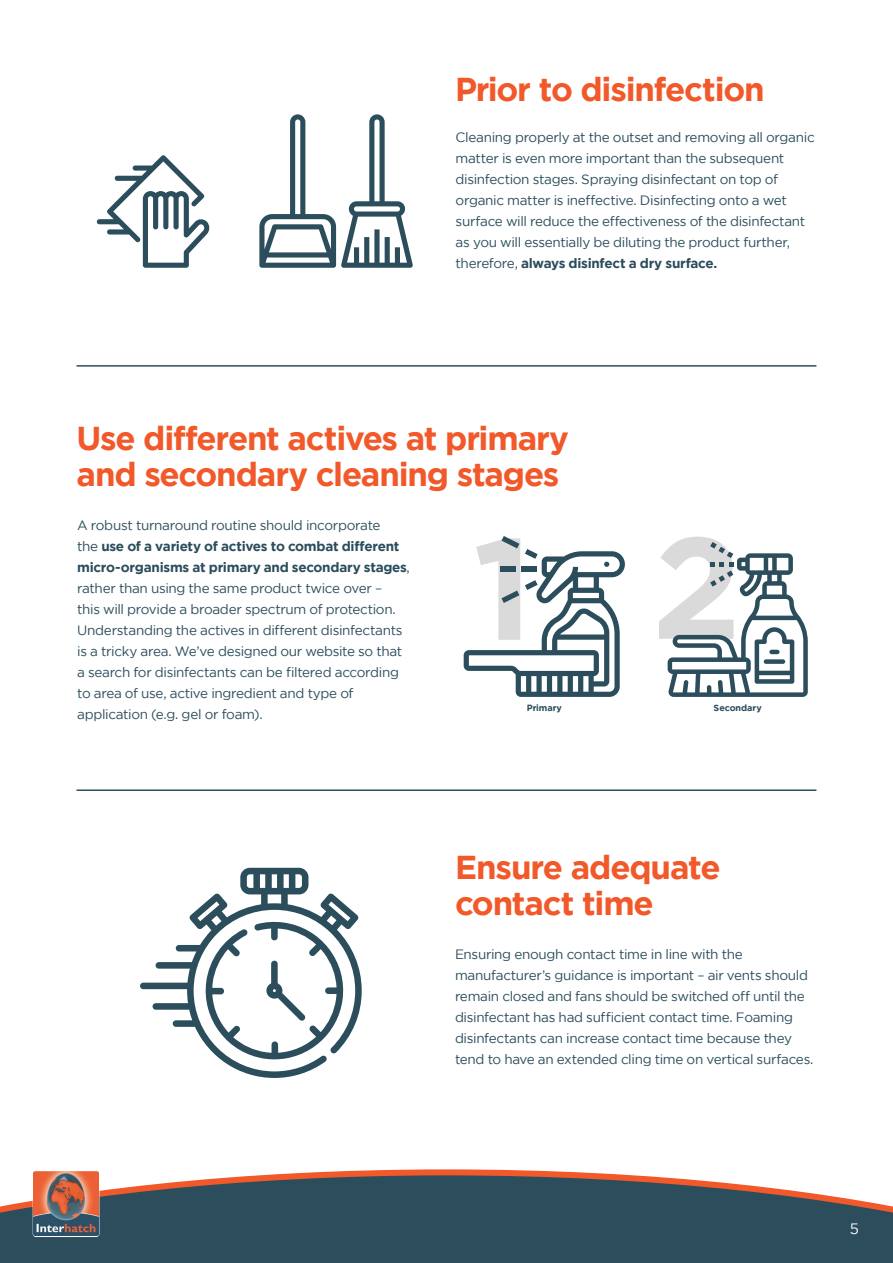
<style>
.page{position:relative;width:893px;height:1263px;background:#fff}
.page>*{position:absolute;margin:0;border:0;box-sizing:border-box;transform-origin:0 0}
.t1{font:700 33px/36px "Gotham";letter-spacing:-.035em;color:#f1592a}
.t2{font:15px "Gotham";color:#fff}
.t3{font:13.5px/21px "Gotham";letter-spacing:-.025em;color:#2b4d5c}
.t4{font:700 9px "Gotham";letter-spacing:-.005em;color:#2b4d5c}
.s1{font-weight:700}
</style>
<div class="page">
<svg style="left:0;top:1169px;width:893px;height:94px;background:#50626c"></svg>
<svg style="left:33px;top:1170px;width:66px;height:67px"></svg>
<img style="left:34px;top:1171px;width:64px;height:65px">
<hr style="left:77px;top:789px;width:739px;height:2px;background:#2b4d5c">
<hr style="left:77px;top:365px;width:739px;height:2px;background:#2b4d5c">
<svg style="left:140px;top:868px;width:222px;height:210px"></svg>
<svg style="left:201px;top:921px;width:144px;height:138px"></svg>
<svg style="left:464px;top:536px;width:161px;height:161px"></svg>
<div style="left:521px;top:567px;width:15px;height:5px;background:#2b4d5c"></div>
<div style="left:500px;top:567px;width:16px;height:5px;background:#2b4d5c"></div>
<svg style="left:259px;top:114px;width:154px;height:154px"></svg>
<svg style="left:97px;top:155px;width:113px;height:113px"></svg>
<svg style="left:659px;top:537px;width:149px;height:160px"></svg>
<h1 class="t1" style="left:455px;top:70px;width:311px">Prior to disinfection</h1>
<p class="t3" style="left:456px;top:126px;width:361px">Cleaning properly at the outset and removing all organic matter is even more important than the subsequent disinfection stages. Spraying disinfectant on top of organic matter is ineffective. Disinfecting onto a wet surface will reduce the effectiveness of the disinfectant as you will essentially be diluting the product further, therefore, <span class="s1">always disinfect a dry surface.</span></p>
<h1 class="t1" style="left:77px;top:420px;width:494px">Use different actives at primary and secondary cleaning stages</h1>
<p class="t3" style="left:77px;top:514px;width:334px">A robust turnaround routine should incorporate<br>the <span class="s1">use of a variety of actives to combat different micro-organisms at primary and secondary stages</span>, rather than using the same product twice over –<br>this will provide a broader spectrum of protection.<br>Understanding the actives in different disinfectants is a tricky area. We’ve designed our website so that a search for disinfectants can be filtered according to area of use, active ingredient and type of application (e.g. gel or foam).</p>
<p class="t4" style="left:527px;top:703px;width:37px">Primary</p>
<p class="t4" style="left:714px;top:703px;width:50px">Secondary</p>
<h1 class="t1" style="left:455px;top:848px;width:267px">Ensure adequate contact time</h1>
<p class="t3" style="left:455px;top:943px;width:360px">Ensuring enough contact time in line with the manufacturer’s guidance is important – air vents should remain closed and fans should be switched off until the disinfectant has had sufficient contact time. Foaming disinfectants can increase contact time because they tend to have an extended cling time on vertical surfaces.</p>
<p class="t2" style="left:850px;top:1220px;width:11px">5</p>
</div>
